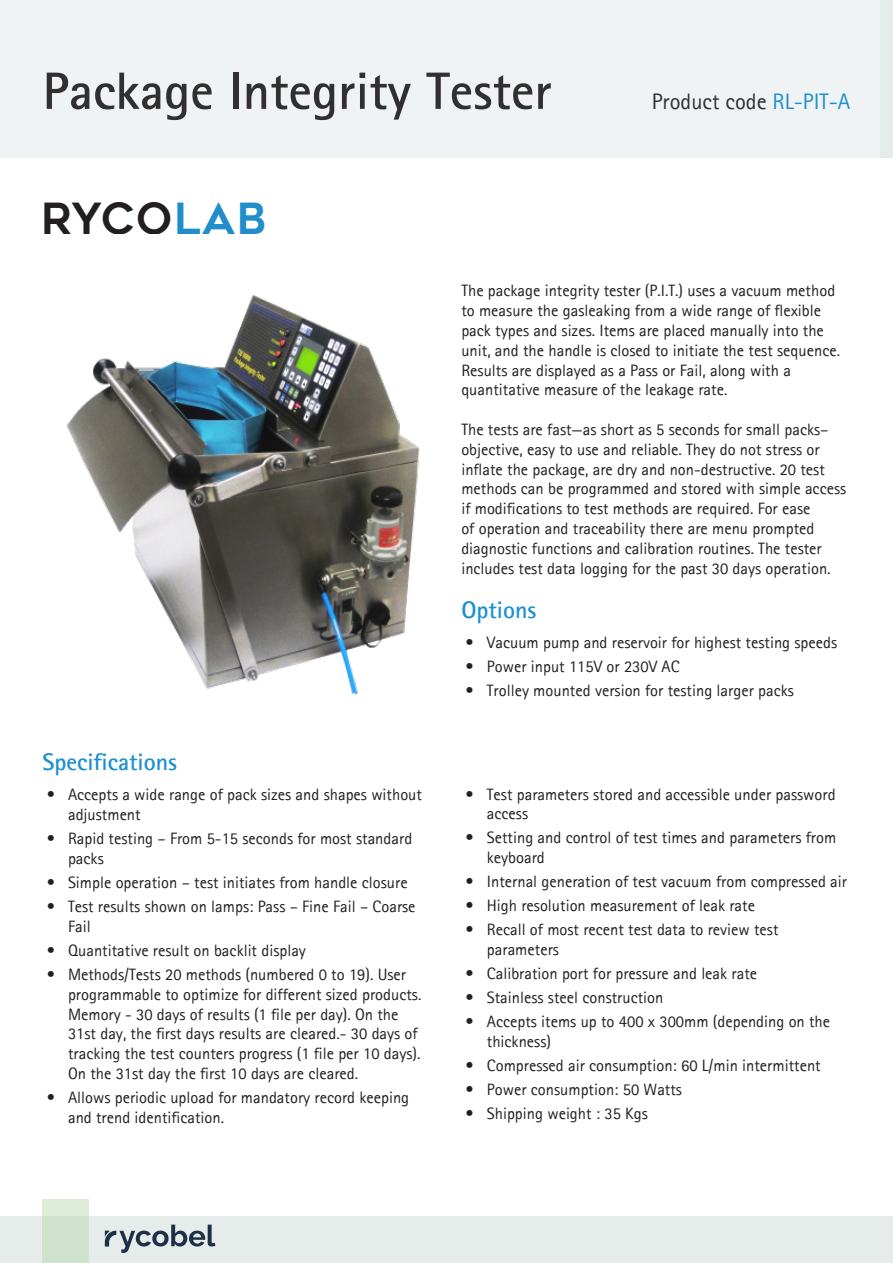
<style>
.page{position:relative;width:893px;height:1263px;background:#fff}
.page>*{position:absolute;margin:0;border:0;box-sizing:border-box;transform-origin:0 0}
.t1{font:700 52.5px "Rotis Sans Serif";color:#312f30}
.t2{font:42.75px "Geometos";letter-spacing:.04em;color:#231f20}
.t3{font:700 24px "Rotis Sans Serif";color:#1b8fd0}
.t4{font:22.5px "Rotis Sans Serif";color:#312f30}
.t5{font:16.5px/19.8px "Rotis Sans Serif";color:#231f20}
.s1{color:#218dca}
.s2{color:#1b8fd0}
</style>
<div class="page">
<img style="left:66px;top:295px;width:354px;height:399px">
<div style="left:0;top:1216px;width:893px;height:47px;background:#e6ecea"></div>
<div style="left:0;top:0;width:893px;height:158px;background:#eff3f3"></div>
<div style="left:43px;top:1199px;width:46px;height:64px;background:linear-gradient(to right,#d3e5d0,#d3e5d0)"></div>
<svg style="left:105px;top:1224px;width:110px;height:29px"></svg>
<div style="left:880px;top:0;width:13px;height:158px;background:#e5ecec"></div>
<h1 class="t1" style="left:43px;top:58px;width:511px">Package Integrity Tester</h1>
<h2 class="t2" style="left:41px;top:194px;width:227px">RYCO<span class="s1">LAB</span></h2>
<p class="t4" style="left:652px;top:88px;width:200px">Product code <span class="s2">RL-PIT-A</span></p>
<h2 class="t3" style="left:43px;top:746px;width:136px">Specifications</h2>
<p class="t5" style="left:68px;top:785px;width:355px;text-indent:-21px">• Accepts a wide range of pack sizes and shapes without adjustment</p>
<p class="t5" style="left:68px;top:828px;width:346px;text-indent:-21px">• Rapid testing – From 5-15 seconds for most standard packs</p>
<p class="t5" style="left:47px;top:872px;width:362px">• Simple operation – test initiates from handle closure</p>
<p class="t5" style="left:68px;top:896px;width:349px;text-indent:-21px">• Test results shown on lamps: Pass – Fine Fail – Coarse<br>Fail</p>
<p class="t5" style="left:47px;top:940px;width:261px">• Quantitative result on backlit display</p>
<p class="t5" style="left:68px;top:964px;width:355px;text-indent:-21px">• Methods/Tests 20 methods (numbered 0 to 19). User programmable to optimize for different sized products.<br>Memory - 30 days of results (1 file per day). On the 31st day, the first days results are cleared.- 30 days of tracking the test counters progress (1 file per 10 days).<br>On the 31st day the first 10 days are cleared.</p>
<p class="t5" style="left:68px;top:1087px;width:343px;text-indent:-21px">• Allows periodic upload for mandatory record keeping and trend identification.</p>
<p class="t5" style="left:461px;top:281px;width:380px">The package integrity tester (P.I.T.) uses a vacuum method to measure the gasleaking from a wide range of flexible pack types and sizes. Items are placed manually into the unit, and the handle is closed to initiate the test sequence.<br>Results are displayed as a Pass or Fail, along with a quantitative measure of the leakage rate.</p>
<p class="t5" style="left:461px;top:419px;width:369px">The tests are fast—as short as 5 seconds for small packs–</p>
<p class="t5" style="left:461px;top:439px;width:360px">objective, easy to use and reliable. They do not stress or</p>
<p class="t5" style="left:461px;top:459px;width:365px">inflate the package, are dry and non-destructive. 20 test</p>
<p class="t5" style="left:461px;top:479px;width:386px">methods can be programmed and stored with simple access</p>
<p class="t5" style="left:461px;top:498px;width:351px">if modifications to test methods are required. For ease</p>
<p class="t5" style="left:461px;top:518px;width:355px">of operation and traceability there are menu prompted</p>
<p class="t5" style="left:461px;top:538px;width:362px">diagnostic functions and calibration routines. The tester</p>
<p class="t5" style="left:461px;top:558px;width:371px">includes test data logging for the past 30 days operation.</p>
<h2 class="t3" style="left:461px;top:594px;width:77px">Options</h2>
<p class="t5" style="left:466px;top:632px;width:373px">• Vacuum pump and reservoir for highest testing speeds</p>
<p class="t5" style="left:466px;top:656px;width:216px">• Power input 115V or 230V AC</p>
<p class="t5" style="left:466px;top:680px;width:330px">• Trolley mounted version for testing larger packs</p>
<p class="t5" style="left:487px;top:784px;width:350px;text-indent:-21px">• Test parameters stored and accessible under password access</p>
<p class="t5" style="left:487px;top:828px;width:351px;text-indent:-21px">• Setting and control of test times and parameters from keyboard</p>
<p class="t5" style="left:466px;top:872px;width:383px">• Internal generation of test vacuum from compressed air</p>
<p class="t5" style="left:466px;top:896px;width:291px">• High resolution measurement of leak rate</p>
<p class="t5" style="left:487px;top:920px;width:293px;text-indent:-21px">• Recall of most recent test data to review test parameters</p>
<p class="t5" style="left:466px;top:964px;width:293px">• Calibration port for pressure and leak rate</p>
<p class="t5" style="left:466px;top:988px;width:199px">• Stainless steel construction</p>
<p class="t5" style="left:487px;top:1012px;width:345px;text-indent:-21px">• Accepts items up to 400 x 300mm (depending on the thickness)</p>
<p class="t5" style="left:466px;top:1056px;width:357px">• Compressed air consumption: 60 L/min intermittent</p>
<p class="t5" style="left:466px;top:1080px;width:218px">• Power consumption: 50 Watts</p>
<p class="t5" style="left:466px;top:1104px;width:184px">• Shipping weight : 35 Kgs</p>
</div>
